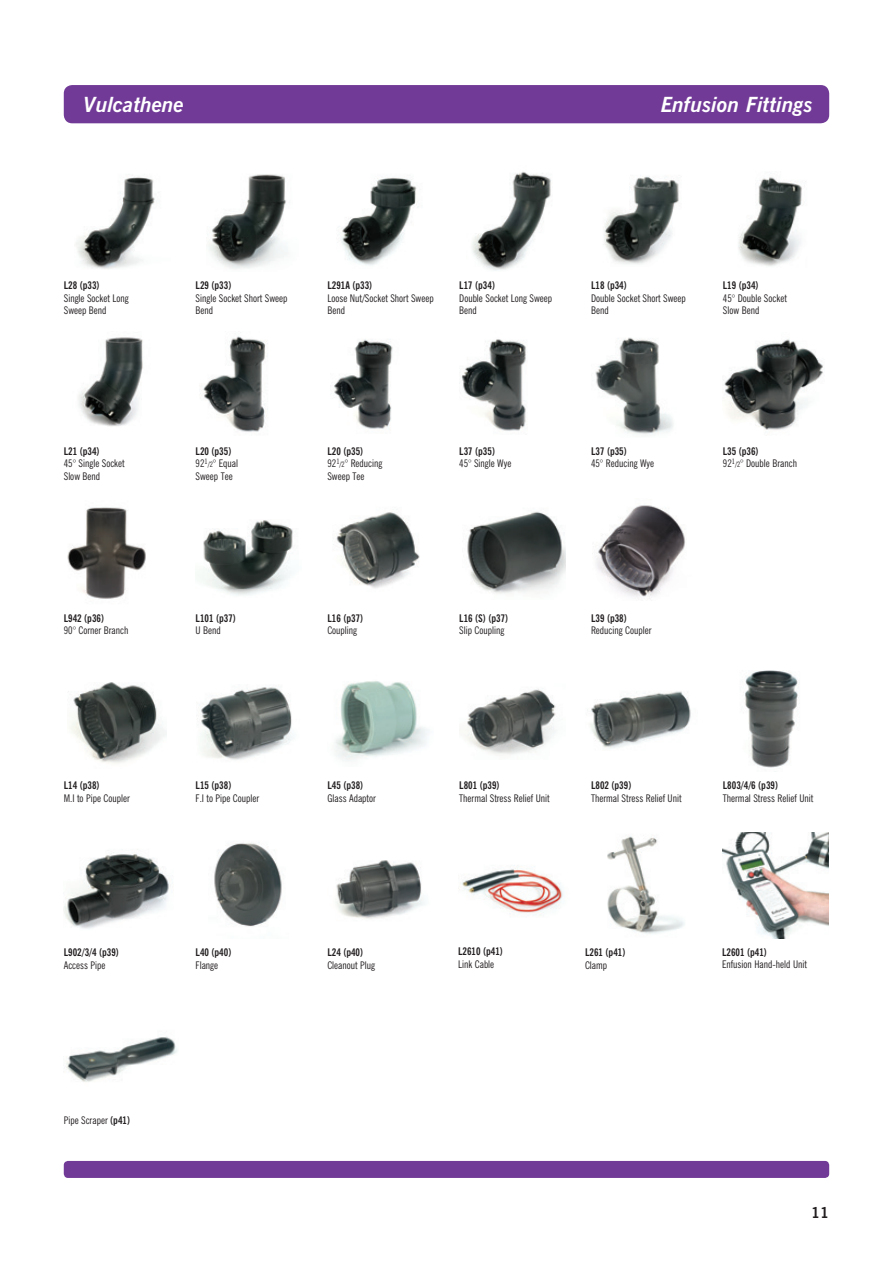
<style>
.page{position:relative;width:893px;height:1263px;background:#fff}
.page>*{position:absolute;margin:0;border:0;box-sizing:border-box;transform-origin:0 0}
.t1{font:italic 700 21px "News Gothic BT";color:#fff}
.t2{font:700 15px "News Gothic BT";color:#231f20}
.t3{font:condensed 10.5px/12.6px "News Gothic BT";color:#231f20}
.t4{font:700 condensed 10.5px "News Gothic BT";color:#231f20}
.s1{font-size:7.5px}
.s2{font-weight:700}
</style>
<div class="page">
<div style="left:64px;top:85px;width:765px;height:38px;background:#713a97;border-radius:9px"></div>
<div style="left:64px;top:1161px;width:765px;height:17px;background:#713a97;border-radius:4px"></div>
<img style="left:76px;top:177px;width:79px;height:92px">
<img style="left:209px;top:174px;width:79px;height:95px">
<img style="left:340px;top:177px;width:79px;height:88px">
<img style="left:472px;top:172px;width:79px;height:98px">
<img style="left:604px;top:176px;width:75px;height:88px">
<img style="left:738px;top:177px;width:68px;height:89px">
<img style="left:78px;top:337px;width:65px;height:90px">
<img style="left:203px;top:336px;width:63px;height:96px">
<img style="left:334px;top:339px;width:59px;height:90px">
<img style="left:459px;top:339px;width:67px;height:92px">
<img style="left:595px;top:337px;width:78px;height:99px">
<img style="left:724px;top:339px;width:99px;height:91px">
<img style="left:67px;top:507px;width:79px;height:92px">
<img style="left:336px;top:512px;width:84px;height:76px">
<img style="left:467px;top:511px;width:99px;height:83px">
<img style="left:596px;top:505px;width:89px;height:94px">
<img style="left:197px;top:687px;width:95px;height:73px">
<img style="left:335px;top:681px;width:94px;height:80px">
<img style="left:466px;top:689px;width:90px;height:66px">
<img style="left:590px;top:691px;width:101px;height:58px">
<img style="left:743px;top:670px;width:57px;height:98px">
<img style="left:64px;top:849px;width:105px;height:80px">
<img style="left:214px;top:843px;width:68px;height:84px">
<img style="left:336px;top:860px;width:89px;height:59px">
<img style="left:722px;top:832px;width:106px;height:107px">
<img style="left:607px;top:836px;width:78px;height:98px">
<img style="left:461px;top:865px;width:102px;height:50px">
<img style="left:66px;top:1036px;width:111px;height:46px">
<img style="left:68px;top:682px;width:98px;height:81px">
<img style="left:202px;top:520px;width:91px;height:75px">
<p class="t1" style="left:83px;top:92px;width:102px">Vulcathene</p>
<p class="t1" style="left:661px;top:92px;width:153px">Enfusion Fittings</p>
<p class="t4" style="left:64px;top:279px;width:37px">L28 (p33)</p>
<p class="t3" style="left:64px;top:292px;width:66px">Single Socket Long<br>Sweep Bend</p>
<p class="t4" style="left:196px;top:279px;width:37px">L29 (p33)</p>
<p class="t3" style="left:196px;top:292px;width:93px">Single Socket Short Sweep<br>Bend</p>
<p class="t4" style="left:327px;top:279px;width:46px">L291A (p33)</p>
<p class="t3" style="left:327px;top:292px;width:108px">Loose Nut/Socket Short Sweep<br>Bend</p>
<p class="t4" style="left:459px;top:279px;width:37px">L17 (p34)</p>
<p class="t3" style="left:459px;top:292px;width:94px">Double Socket Long Sweep<br>Bend</p>
<p class="t4" style="left:591px;top:279px;width:37px">L18 (p34)</p>
<p class="t3" style="left:591px;top:292px;width:96px">Double Socket Short Sweep<br>Bend</p>
<p class="t4" style="left:723px;top:279px;width:37px">L19 (p34)</p>
<p class="t3" style="left:723px;top:292px;width:65px">45° Double Socket<br>Slow Bend</p>
<p class="t4" style="left:64px;top:444px;width:37px">L21 (p34)</p>
<p class="t3" style="left:64px;top:457px;width:63px">45° Single Socket<br>Slow Bend</p>
<p class="t4" style="left:196px;top:444px;width:37px">L20 (p35)</p>
<p class="t3" style="left:196px;top:457px;width:44px">92<sup>1</sup><span class="s1">/2</span>° Equal<br>Sweep Tee</p>
<p class="t4" style="left:327px;top:444px;width:37px">L20 (p35)</p>
<p class="t3" style="left:327px;top:457px;width:56px">92<sup>1</sup><span class="s1">/2</span>° Reducing<br>Sweep Tee</p>
<p class="t4" style="left:459px;top:444px;width:37px">L37 (p35)</p>
<p class="t3" style="left:459px;top:457px;width:54px">45° Single Wye</p>
<p class="t4" style="left:591px;top:444px;width:37px">L37 (p35)</p>
<p class="t3" style="left:591px;top:457px;width:65px">45° Reducing Wye</p>
<p class="t4" style="left:723px;top:444px;width:37px">L35 (p36)</p>
<p class="t3" style="left:723px;top:457px;width:76px">92<sup>1</sup><span class="s1">/2</span>° Double Branch</p>
<p class="t4" style="left:64px;top:612px;width:42px">L942 (p36)</p>
<p class="t3" style="left:64px;top:624px;width:66px">90° Corner Branch</p>
<p class="t4" style="left:196px;top:612px;width:42px">L101 (p37)</p>
<p class="t3" style="left:196px;top:624px;width:27px">U Bend</p>
<p class="t4" style="left:327px;top:612px;width:37px">L16 (p37)</p>
<p class="t3" style="left:327px;top:624px;width:31px">Coupling</p>
<p class="t4" style="left:459px;top:612px;width:51px">L16 (S) (p37)</p>
<p class="t3" style="left:459px;top:624px;width:47px">Slip Coupling</p>
<p class="t4" style="left:591px;top:612px;width:37px">L39 (p38)</p>
<p class="t3" style="left:591px;top:624px;width:62px">Reducing Coupler</p>
<p class="t4" style="left:64px;top:779px;width:37px">L14 (p38)</p>
<p class="t3" style="left:64px;top:791px;width:68px">M.I to Pipe Coupler</p>
<p class="t4" style="left:196px;top:779px;width:37px">L15 (p38)</p>
<p class="t3" style="left:196px;top:791px;width:65px">F.I to Pipe Coupler</p>
<p class="t4" style="left:327px;top:779px;width:37px">L45 (p38)</p>
<p class="t3" style="left:327px;top:791px;width:50px">Glass Adaptor</p>
<p class="t4" style="left:459px;top:779px;width:42px">L801 (p39)</p>
<p class="t3" style="left:459px;top:791px;width:92px">Thermal Stress Relief Unit</p>
<p class="t4" style="left:591px;top:779px;width:42px">L802 (p39)</p>
<p class="t3" style="left:591px;top:791px;width:92px">Thermal Stress Relief Unit</p>
<p class="t4" style="left:723px;top:779px;width:57px">L803/4/6 (p39)</p>
<p class="t3" style="left:723px;top:791px;width:92px">Thermal Stress Relief Unit</p>
<p class="t4" style="left:64px;top:946px;width:57px">L902/3/4 (p39)</p>
<p class="t3" style="left:64px;top:958px;width:43px">Access Pipe</p>
<p class="t4" style="left:196px;top:946px;width:37px">L40 (p40)</p>
<p class="t3" style="left:196px;top:958px;width:24px">Flange</p>
<p class="t4" style="left:327px;top:946px;width:37px">L24 (p40)</p>
<p class="t3" style="left:327px;top:958px;width:49px">Cleanout Plug</p>
<p class="t4" style="left:458px;top:945px;width:46px">L2610 (p41)</p>
<p class="t3" style="left:458px;top:957px;width:38px">Link Cable</p>
<p class="t4" style="left:585px;top:946px;width:42px">L261 (p41)</p>
<p class="t3" style="left:585px;top:958px;width:24px">Clamp</p>
<p class="t4" style="left:722px;top:945px;width:46px">L2601 (p41)</p>
<p class="t3" style="left:722px;top:958px;width:86px">Enfusion Hand-held Unit</p>
<p class="t3" style="left:64px;top:1114px;width:68px">Pipe Scraper <span class="s2">(p41)</span></p>
<h2 class="t2" style="left:811px;top:1203px;width:20px">11</h2>
</div>
